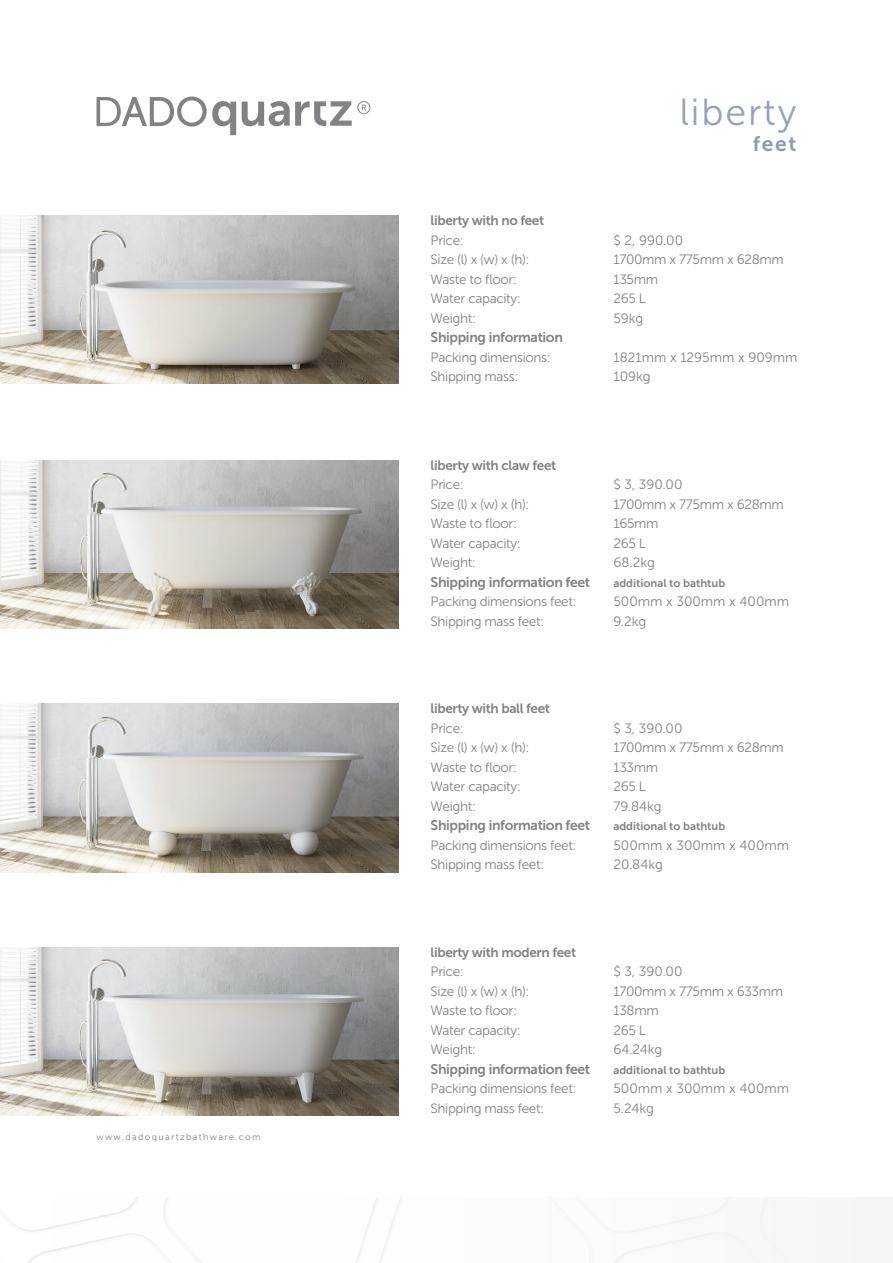
<style>
.page{position:relative;width:893px;height:1263px;background:#fff}
.page>*{position:absolute;margin:0;border:0;box-sizing:border-box;transform-origin:0 0}
.t1{font:37.5px "Museo Sans 300";letter-spacing:.05em;color:#94a2b4}
.t2{font:21px "Museo Sans 700";color:#8b9cad}
.t3{font:13.95px "Museo Sans 700";letter-spacing:-.025em;color:#808285}
.t4{font:13.5px "Museo Sans 300";letter-spacing:-.025em;color:#808285}
.t5{font:13.5px "Museo Sans 700";letter-spacing:-.025em;color:#808285}
.t6{font:13.5px "Museo Sans 300";color:#808285}
.t7{font:11.25px "Museo Sans 700";color:#808285}
.t8{font:9px "Museo Sans 300";letter-spacing:.15em;color:#808285}
</style>
<div class="page">
<svg style="left:97px;top:97px;width:139px;height:38px"></svg>
<svg style="left:242px;top:101px;width:128px;height:25px"></svg>
<img style="left:0;top:460px;width:398px;height:169px">
<img style="left:0;top:704px;width:398px;height:168px">
<img style="left:0;top:947px;width:398px;height:168px">
<img style="left:0;top:216px;width:398px;height:168px">
<p class="t8" style="left:97px;top:1132px;width:165px">www.dadoquartzbathware.com</p>
<p class="t5" style="left:431px;top:213px;width:115px">liberty with no feet</p>
<p class="t4" style="left:431px;top:233px;width:35px">Price:</p>
<p class="t4" style="left:431px;top:252px;width:100px">Size (l) x (w) x (h):</p>
<p class="t4" style="left:431px;top:272px;width:88px">Waste to floor:</p>
<p class="t4" style="left:431px;top:291px;width:92px">Water capacity:</p>
<p class="t4" style="left:431px;top:311px;width:47px">Weight:</p>
<p class="t3" style="left:431px;top:329px;width:134px">Shipping information</p>
<p class="t4" style="left:431px;top:350px;width:122px">Packing dimensions:</p>
<p class="t4" style="left:431px;top:369px;width:89px">Shipping mass:</p>
<p class="t1" style="left:680px;top:92px;width:118px">liberty</p>
<p class="t2" style="left:753px;top:132px;width:45px">feet</p>
<p class="t4" style="left:613px;top:233px;width:71px">$ 2, 990.00</p>
<p class="t4" style="left:613px;top:252px;width:172px">1700mm x 775mm x 628mm</p>
<p class="t4" style="left:613px;top:272px;width:46px">135mm</p>
<p class="t4" style="left:613px;top:291px;width:34px">265 L</p>
<p class="t4" style="left:613px;top:311px;width:32px">59kg</p>
<p class="t6" style="left:613px;top:350px;width:186px">1821mm x 1295mm x 909mm</p>
<p class="t4" style="left:613px;top:369px;width:39px">109kg</p>
<p class="t5" style="left:431px;top:457px;width:127px">liberty with claw feet</p>
<p class="t4" style="left:431px;top:477px;width:35px">Price:</p>
<p class="t4" style="left:431px;top:497px;width:100px">Size (l) x (w) x (h):</p>
<p class="t4" style="left:431px;top:516px;width:88px">Waste to floor:</p>
<p class="t4" style="left:431px;top:536px;width:92px">Water capacity:</p>
<p class="t4" style="left:431px;top:555px;width:47px">Weight:</p>
<p class="t3" style="left:431px;top:574px;width:161px">Shipping information feet</p>
<p class="t4" style="left:431px;top:594px;width:147px">Packing dimensions feet:</p>
<p class="t4" style="left:431px;top:614px;width:115px">Shipping mass feet:</p>
<p class="t4" style="left:613px;top:477px;width:71px">$ 3, 390.00</p>
<p class="t4" style="left:613px;top:497px;width:172px">1700mm x 775mm x 628mm</p>
<p class="t4" style="left:613px;top:516px;width:47px">165mm</p>
<p class="t4" style="left:613px;top:536px;width:34px">265 L</p>
<p class="t4" style="left:613px;top:555px;width:43px">68.2kg</p>
<p class="t7" style="left:613px;top:577px;width:113px">additional to bathtub</p>
<p class="t6" style="left:613px;top:594px;width:177px">500mm x 300mm x 400mm</p>
<p class="t4" style="left:613px;top:614px;width:35px">9.2kg</p>
<p class="t5" style="left:431px;top:701px;width:121px">liberty with ball feet</p>
<p class="t4" style="left:431px;top:721px;width:35px">Price:</p>
<p class="t4" style="left:431px;top:740px;width:100px">Size (l) x (w) x (h):</p>
<p class="t4" style="left:431px;top:760px;width:88px">Waste to floor:</p>
<p class="t4" style="left:431px;top:779px;width:92px">Water capacity:</p>
<p class="t4" style="left:431px;top:799px;width:47px">Weight:</p>
<p class="t3" style="left:431px;top:817px;width:161px">Shipping information feet</p>
<p class="t4" style="left:431px;top:838px;width:147px">Packing dimensions feet:</p>
<p class="t4" style="left:431px;top:857px;width:115px">Shipping mass feet:</p>
<p class="t4" style="left:613px;top:721px;width:71px">$ 3, 390.00</p>
<p class="t4" style="left:613px;top:740px;width:172px">1700mm x 775mm x 628mm</p>
<p class="t4" style="left:613px;top:760px;width:46px">133mm</p>
<p class="t4" style="left:613px;top:779px;width:34px">265 L</p>
<p class="t4" style="left:613px;top:799px;width:50px">79.84kg</p>
<p class="t7" style="left:613px;top:820px;width:113px">additional to bathtub</p>
<p class="t6" style="left:613px;top:838px;width:177px">500mm x 300mm x 400mm</p>
<p class="t4" style="left:613px;top:857px;width:51px">20.84kg</p>
<p class="t5" style="left:431px;top:944px;width:147px">liberty with modern feet</p>
<p class="t4" style="left:431px;top:964px;width:35px">Price:</p>
<p class="t4" style="left:431px;top:984px;width:100px">Size (l) x (w) x (h):</p>
<p class="t4" style="left:431px;top:1003px;width:88px">Waste to floor:</p>
<p class="t4" style="left:431px;top:1023px;width:92px">Water capacity:</p>
<p class="t4" style="left:431px;top:1042px;width:47px">Weight:</p>
<p class="t3" style="left:431px;top:1061px;width:161px">Shipping information feet</p>
<p class="t4" style="left:431px;top:1081px;width:147px">Packing dimensions feet:</p>
<p class="t4" style="left:431px;top:1101px;width:115px">Shipping mass feet:</p>
<p class="t4" style="left:613px;top:964px;width:71px">$ 3, 390.00</p>
<p class="t4" style="left:613px;top:984px;width:171px">1700mm x 775mm x 633mm</p>
<p class="t4" style="left:613px;top:1003px;width:47px">138mm</p>
<p class="t4" style="left:613px;top:1023px;width:34px">265 L</p>
<p class="t4" style="left:613px;top:1042px;width:51px">64.24kg</p>
<p class="t7" style="left:613px;top:1063px;width:113px">additional to bathtub</p>
<p class="t6" style="left:613px;top:1081px;width:177px">500mm x 300mm x 400mm</p>
<p class="t4" style="left:613px;top:1101px;width:42px">5.24kg</p>
</div>
